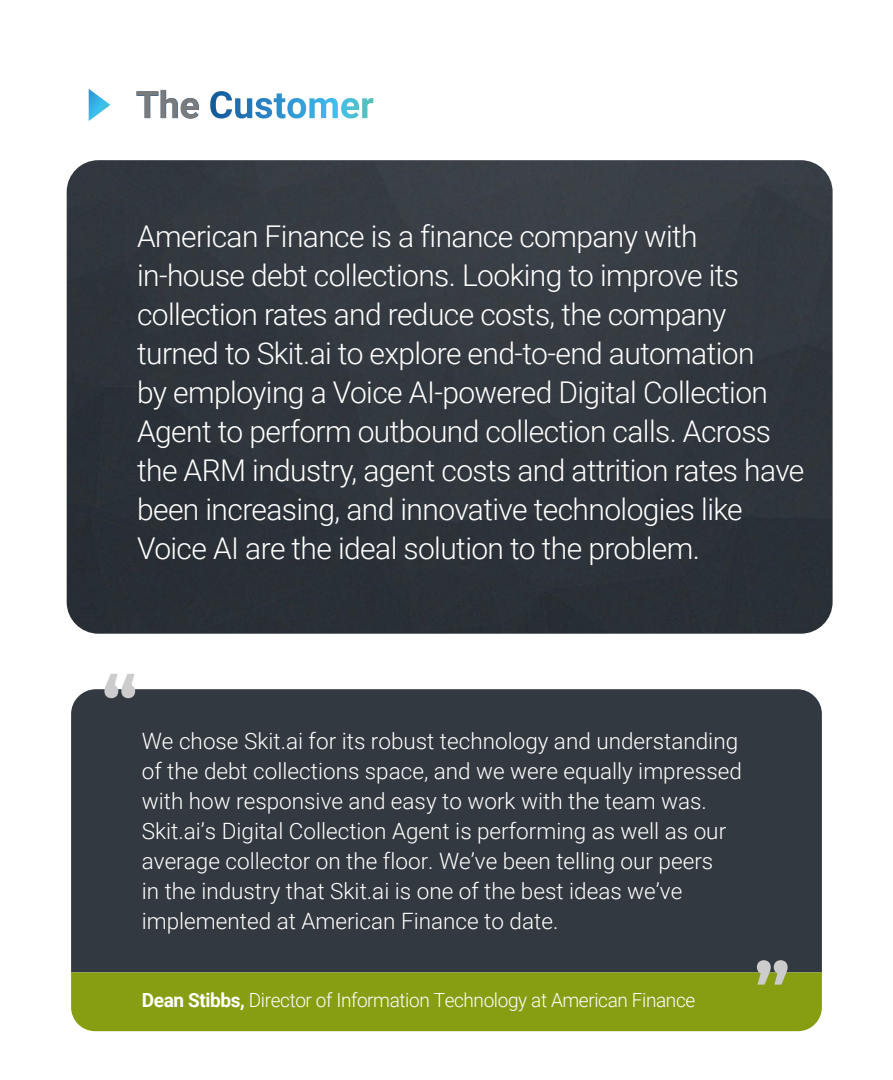
<style>
.page{position:relative;width:893px;height:1080px;background:#fff}
.page>*{position:absolute;margin:0;border:0;box-sizing:border-box;transform-origin:0 0}
.t1{font:700 37.5px "Roboto";color:#797b7d}
.t2{font:300 30px/39px "Roboto";letter-spacing:-.02em;color:#fff}
.t3{font:300 22.5px/30px "Roboto";color:#fff}
.t4{font:300 19.5px "Roboto";letter-spacing:-.02em;color:#fff}
.s1{font-weight:700}
</style>
<div class="page">
<div style="left:71px;top:689px;width:751px;height:283px;background:#333940"></div>
<div style="left:71px;top:972px;width:751px;height:59px;background:#879e12"></div>
<svg style="left:104px;top:674px;width:31px;height:24px"></svg>
<svg style="left:757px;top:960px;width:31px;height:25px"></svg>
<img style="left:67px;top:160px;width:766px;height:474px">
<svg style="left:137px;top:90px;width:62px;height:29px"></svg>
<svg style="left:210px;top:91px;width:163px;height:28px"></svg>
<svg style="left:89px;top:89px;width:21px;height:32px"></svg>
<p class="t1" style="left:136px;top:79px;width:65px">The</p>
<p class="t2" style="left:137px;top:216px;width:669px">American Finance is a finance company with in-house debt collections. Looking to improve its collection rates and reduce costs, the company turned to Skit.ai to explore end-to-end automation<br>by employing a Voice AI-powered Digital Collection Agent to perform outbound collection calls. Across the ARM industry, agent costs and attrition rates have been increasing, and innovative technologies like Voice AI are the ideal solution to the problem.</p>
<p class="t3" style="left:142px;top:725px;width:602px">We chose Skit.ai for its robust technology and understanding of the debt collections space, and we were equally impressed with how responsive and easy to work with the team was.<br>Skit.ai’s Digital Collection Agent is performing as well as our average collector on the floor. We’ve been telling our peers<br>in the industry that Skit.ai is one of the best ideas we’ve implemented at American Finance to date.</p>
<p class="t4" style="left:142px;top:987px;width:555px"><span class="s1">Dean Stibbs,</span> Director of Information Technology at American Finance</p>
</div>
